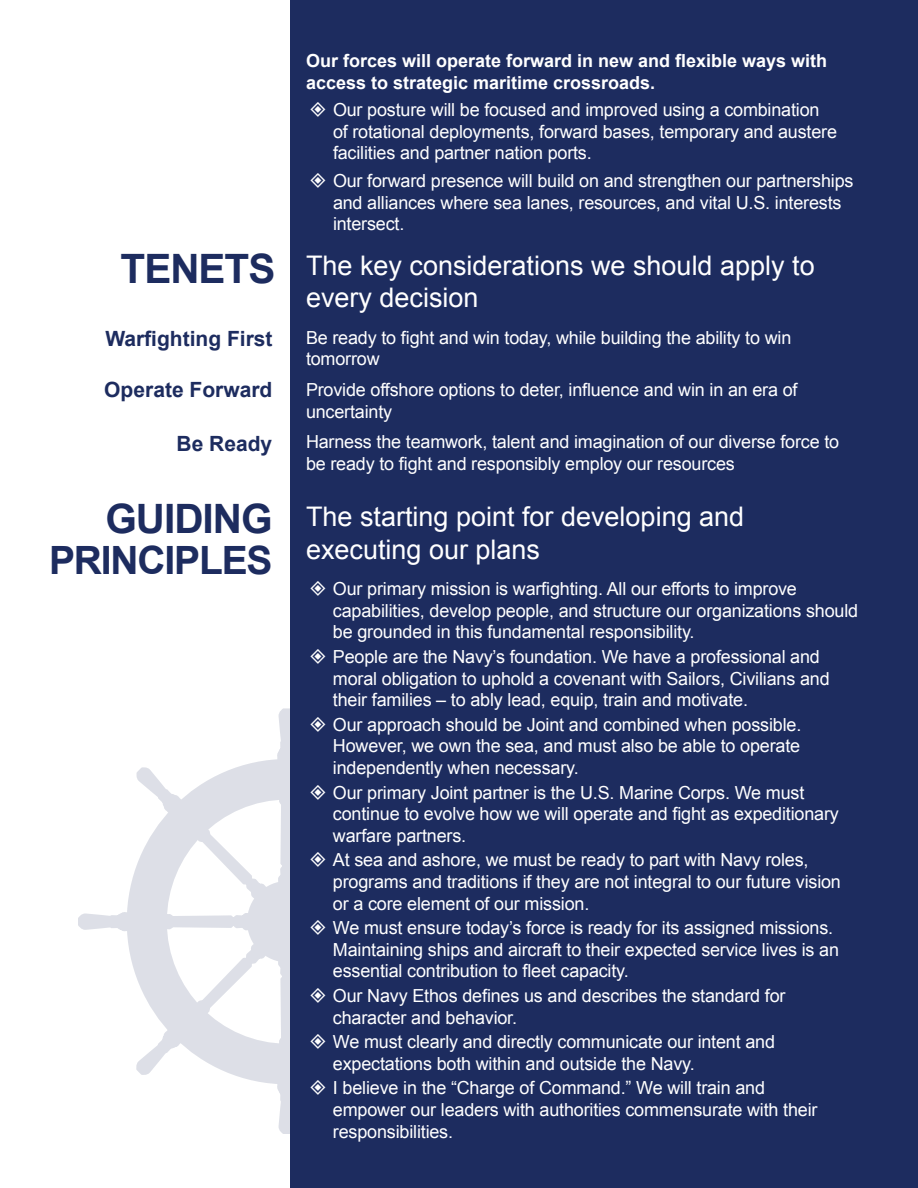
<style>
.page{position:relative;width:918px;height:1188px;background:#fff}
.page>*{position:absolute;margin:0;border:0;box-sizing:border-box;transform-origin:0 0}
.t1{font:700 40.5px "Arial";letter-spacing:-.025em;color:#1d2c5f}
.t2{font:700 39px "Arial";letter-spacing:-.03em;color:#1d2c5f}
.t3{font:27px/32.4px "Arial";color:#fff}
.t4{font:700 21px "Arial";color:#1d2c5f}
.t5{font:18px/21.6px "Arial";letter-spacing:-.01em;color:#fff}
.t6{font:700 18px/21.6px "Arial";color:#fff}
</style>
<div class="page">
<div style="left:291px;top:0;width:627px;height:1188px;background:#1d2c5f"></div>
<svg style="left:78px;top:707px;width:213px;height:429px"></svg>
<h1 class="t1" style="left:121px;top:246px;width:156px">TENETS</h1>
<p class="t4" style="left:105px;top:327px;width:169px">Warfighting First</p>
<p class="t4" style="left:104px;top:378px;width:170px">Operate Forward</p>
<p class="t4" style="left:177px;top:432px;width:97px">Be Ready</p>
<h1 class="t1" style="left:105px;top:497px;width:169px">GUIDING</h1>
<h2 class="t2" style="left:49px;top:538px;width:225px">PRINCIPLES</h2>
<p class="t6" style="left:306px;top:50px;width:523px">Our forces will operate forward in new and flexible ways with access to strategic maritime crossroads.</p>
<p class="t5" style="left:333px;top:99px;width:506px">Our posture will be focused and improved using a combination of rotational deployments, forward bases, temporary and austere facilities and partner nation ports.</p>
<p class="t5" style="left:333px;top:170px;width:522px">Our forward presence will build on and strengthen our partnerships and alliances where sea lanes, resources, and vital U.S. interests intersect.</p>
<h3 class="t3" style="left:306px;top:249px;width:510px">The key considerations we should apply to every decision</h3>
<p class="t5" style="left:306px;top:327px;width:487px">Be ready to fight and win today, while building the ability to win tomorrow</p>
<p class="t5" style="left:306px;top:379px;width:493px">Provide offshore options to deter, influence and win in an era of uncertainty</p>
<p class="t5" style="left:306px;top:431px;width:535px">Harness the teamwork, talent and imagination of our diverse force to be ready to fight and responsibly employ our resources</p>
<h3 class="t3" style="left:306px;top:500px;width:440px">The starting point for developing and executing our plans</h3>
<p class="t5" style="left:333px;top:578px;width:527px">Our primary mission is warfighting. All our efforts to improve capabilities, develop people, and structure our organizations should be grounded in this fundamental responsibility.</p>
<p class="t5" style="left:333px;top:646px;width:498px">People are the Navy’s foundation. We have a professional and moral obligation to uphold a covenant with Sailors, Civilians and their families – to ably lead, equip, train and motivate.</p>
<p class="t5" style="left:333px;top:714px;width:470px;text-align:justify">Our approach should be Joint and combined when possible.<br>However, we own the sea, and must also be able to operate independently when necessary.</p>
<p class="t5" style="left:333px;top:781px;width:507px">Our primary Joint partner is the U.S. Marine Corps. We must continue to evolve how we will operate and fight as expeditionary warfare partners.</p>
<p class="t5" style="left:333px;top:849px;width:509px">At sea and ashore, we must be ready to part with Navy roles, programs and traditions if they are not integral to our future vision or a core element of our mission.</p>
<p class="t5" style="left:333px;top:917px;width:508px">We must ensure today’s force is ready for its assigned missions.<br>Maintaining ships and aircraft to their expected service lives is an essential contribution to fleet capacity.</p>
<p class="t5" style="left:333px;top:985px;width:454px">Our Navy Ethos defines us and describes the standard for character and behavior.</p>
<p class="t5" style="left:333px;top:1031px;width:444px">We must clearly and directly communicate our intent and expectations both within and outside the Navy.</p>
<p class="t5" style="left:333px;top:1077px;width:486px">I believe in the “Charge of Command.” We will train and empower our leaders with authorities commensurate with their responsibilities.</p>
</div>
